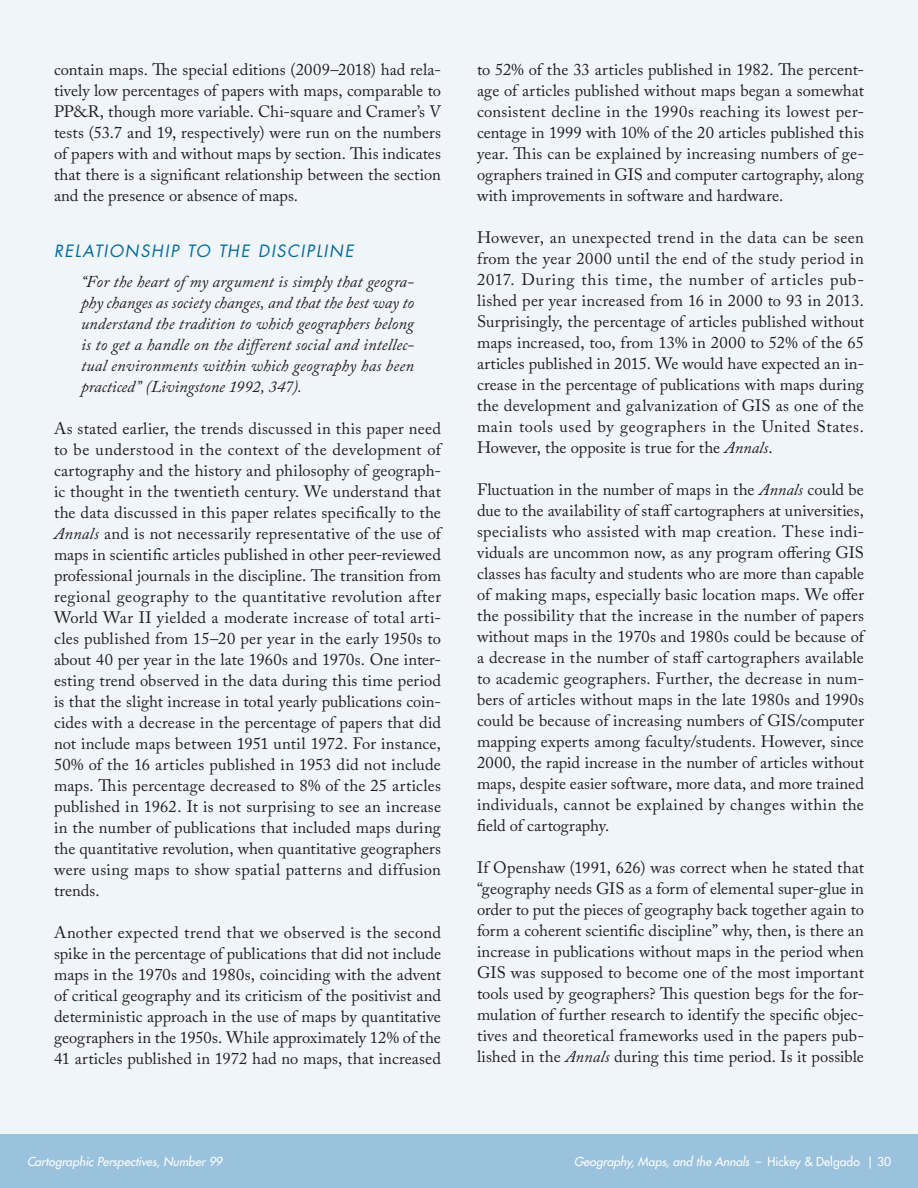
<style>
.page{position:relative;width:918px;height:1188px;background:#fff}
.page>*{position:absolute;margin:0;border:0;box-sizing:border-box;transform-origin:0 0}
.Main_Body_Text{font:16.5px/21px "Adobe Caslon Pro";letter-spacing:.005em;color:#231f20;text-align:justify}
.Block_Quote{font:italic 16.5px/21px "Adobe Caslon Pro";color:#231f20;text-align:justify}
.Lesser_Header{font:italic 16.5px "Futura Std";letter-spacing:.1em;color:#006b9d}
.t1{font:italic 500 12px "Futura Std";letter-spacing:.005em;color:#fff}
.s1{font-style:italic}
.s2{font-style:normal}
</style>
<div class="page">
<div style="left:0;top:1134px;width:918px;height:54px;background:#9bc2dc"></div>
<div style="left:0;top:0;width:918px;height:1134px;background:#eff5f9"></div>
<p class="Main_Body_Text" style="left:54px;top:59px;width:389px">contain maps. The special editions (2009–2018) had rela&shy;tively low percentages of papers with maps, comparable to PP&amp;R, though more variable. Chi-square and Cramer’s V tests (53.7 and 19, respectively) were run on the numbers of papers with and without maps by section. This indicates that there is a significant relationship between the section and the presence or absence of maps.</p>
<p class="Lesser_Header" style="left:54px;top:240px;width:301px">RELATIONSHIP TO THE DISCIPLINE</p>
<p class="Block_Quote" style="left:81px;top:270px;width:335px">“For the heart of my argument is simply that geogra&shy;phy changes as society changes, and that the best way to understand the tradition to which geographers belong is to get a handle on the different social and intellec&shy;tual environments within which geography has been practiced” (Livingstone 1992, 347).</p>
<p class="Main_Body_Text" style="left:54px;top:417px;width:391px;text-align:left">As stated earlier, the trends discussed in this paper need to be understood in the context of the development of cartography and the history and philosophy of geograph&shy;ic thought in the twentieth century. We understand that the data discussed in this paper relates specifically to the <span class="s1">Annals</span> and is not necessarily representative of the use of maps in scientific articles published in other peer-reviewed professional journals in the discipline. The transition from regional geography to the quantitative revolution after World War II yielded a moderate increase of total arti&shy;cles published from 15–20 per year in the early 1950s to about 40 per year in the late 1960s and 1970s. One inter&shy;esting trend observed in the data during this time period is that the slight increase in total yearly publications coin&shy;cides with a decrease in the percentage of papers that did not include maps between 1951 until 1972. For instance, 50% of the 16 articles published in 1953 did not include maps. This percentage decreased to 8% of the 25 articles published in 1962. It is not surprising to see an increase in the number of publications that included maps during the quantitative revolution, when quantitative geographers were using maps to show spatial patterns and diffusion trends.</p>
<p class="Main_Body_Text" style="left:54px;top:921px;width:389px">Another expected trend that we observed is the second spike in the percentage of publications that did not include maps in the 1970s and 1980s, coinciding with the advent of critical geography and its criticism of the positivist and deterministic approach in the use of maps by quantitative geographers in the 1950s. While approximately 12% of the 41 articles published in 1972 had no maps, that increased</p>
<p class="Main_Body_Text" style="left:477px;top:59px;width:389px">to 52% of the 33 articles published in 1982. The percent&shy;age of articles published without maps began a somewhat consistent decline in the 1990s reaching its lowest per&shy;centage in 1999 with 10% of the 20 articles published this year. This can be explained by increasing numbers of ge&shy;ographers trained in GIS and computer cartography, along with improvements in software and hardware.</p>
<p class="Main_Body_Text" style="left:477px;top:227px;width:389px">However, an unexpected trend in the data can be seen from the year 2000 until the end of the study period in 2017. During this time, the number of articles pub&shy;lished per year increased from 16 in 2000 to 93 in 2013.<br>Surprisingly, the percentage of articles published without maps increased, too, from 13% in 2000 to 52% of the 65 articles published in 2015. We would have expected an in&shy;crease in the percentage of publications with maps during the development and galvanization of GIS as one of the main tools used by geographers in the United States.<br>However, the opposite is true for the <span class="s1">Annals</span>.</p>
<p class="Main_Body_Text" style="left:477px;top:479px;width:390px;text-align:left">Fluctuation in the number of maps in the <span class="s1">Annals</span> could be due to the availability of staff cartographers at universities, specialists who assisted with map creation. These indi&shy;viduals are uncommon now, as any program offering GIS classes has faculty and students who are more than capable of making maps, especially basic location maps. We offer the possibility that the increase in the number of papers without maps in the 1970s and 1980s could be because of a decrease in the number of staff cartographers available to academic geographers. Further, the decrease in num&shy;bers of articles without maps in the late 1980s and 1990s could be because of increasing numbers of GIS/computer mapping experts among faculty/students. However, since 2000, the rapid increase in the number of articles without maps, despite easier software, more data, and more trained individuals, cannot be explained by changes within the field of cartography.</p>
<p class="Main_Body_Text" style="left:477px;top:857px;width:389px">If Openshaw (1991, 626) was correct when he stated that “geography needs GIS as a form of elemental super-glue in order to put the pieces of geography back together again to form a coherent scientific discipline” why, then, is there an increase in publications without maps in the period when GIS was supposed to become one of the most important tools used by geographers? This question begs for the for&shy;mulation of further research to identify the specific objec&shy;tives and theoretical frameworks used in the papers pub&shy;lished in the <span class="s1">Annals</span> during this time period. Is it possible</p>
<p class="t1" style="left:27px;top:1154px;width:197px">Cartographic Perspectives, Number 99</p>
<p class="t1" style="left:574px;top:1154px;width:318px">Geography, Maps, and the Annals <span class="s2">– Hickey &amp; Delgado | 30</span></p>
</div>
